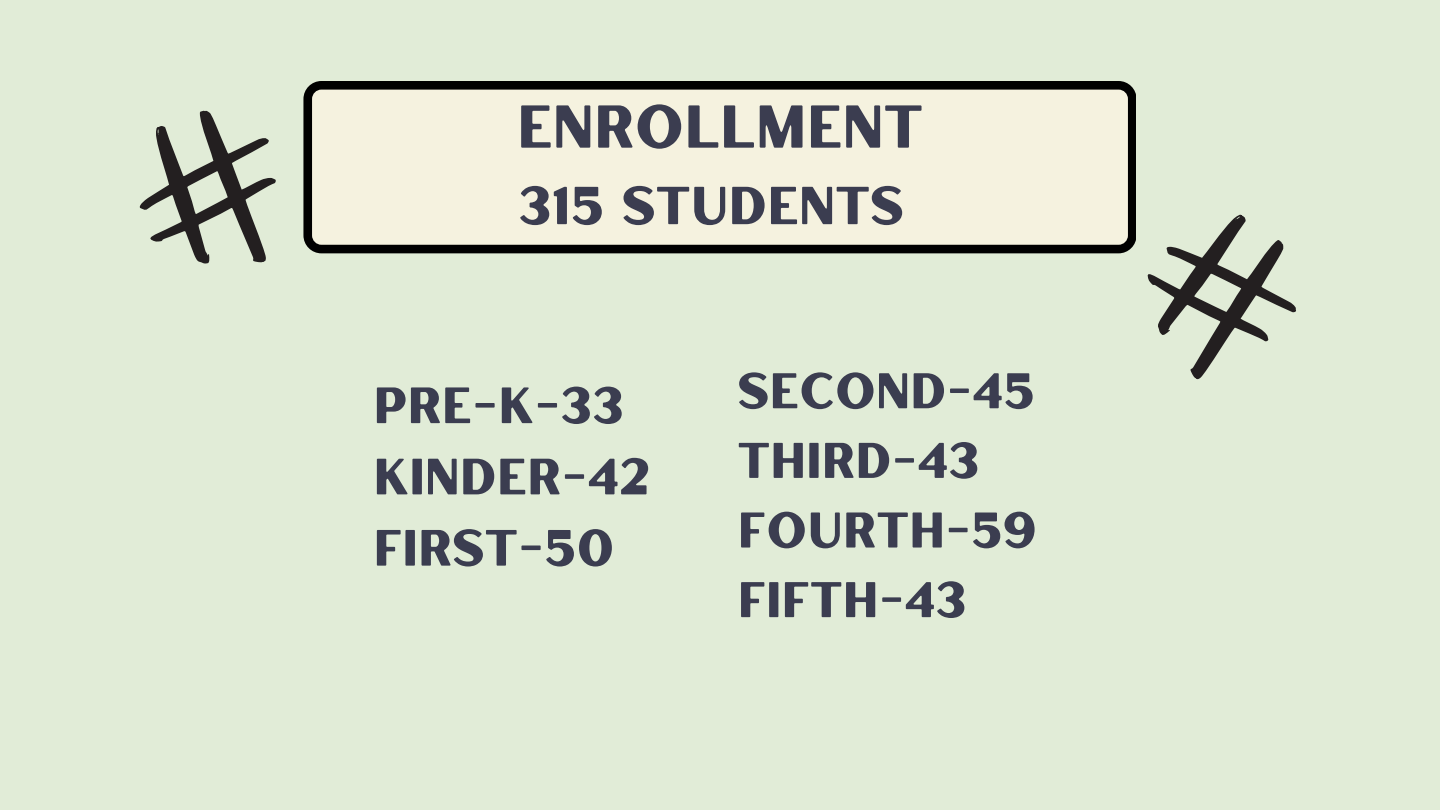
<style>
.page{position:relative;width:1440px;height:810px;background:#e1ecd7}
.page>*{position:absolute;margin:0;border:0;box-sizing:border-box;transform-origin:0 0}
.t1{font:60.4px "Hertical Sans Smooth";color:#3b3d50}
.t2{font:53.4px "Hertical Sans Smooth";color:#3b3d50}
.t3{font:51px/71.2px "Hertical Sans Smooth";color:#3b3d50}
.t4{font:50.1px/69.6px "Hertical Sans Smooth";color:#3b3d50}
</style>
<div class="page">
<svg style="left:305px;top:81px;width:831px;height:172px;background:#dbd8c7"></svg>
<svg style="left:139px;top:91px;width:170px;height:173px"></svg>
<svg style="left:1114px;top:189px;width:182px;height:191px"></svg>
<p class="t1" style="left:517px;top:85px;width:408px">ENROLLMENT</p>
<p class="t2" style="left:519px;top:169px;width:387px">315 STUDENTS</p>
<p class="t3" style="left:373px;top:368px;width:279px">PRE-K-33<br>KINDER-42<br>FIRST-50</p>
<p class="t4" style="left:738px;top:354px;width:301px">SECOND-45<br>THIRD-43<br>FOURTH-59<br>FIFTH-43</p>
</div>
